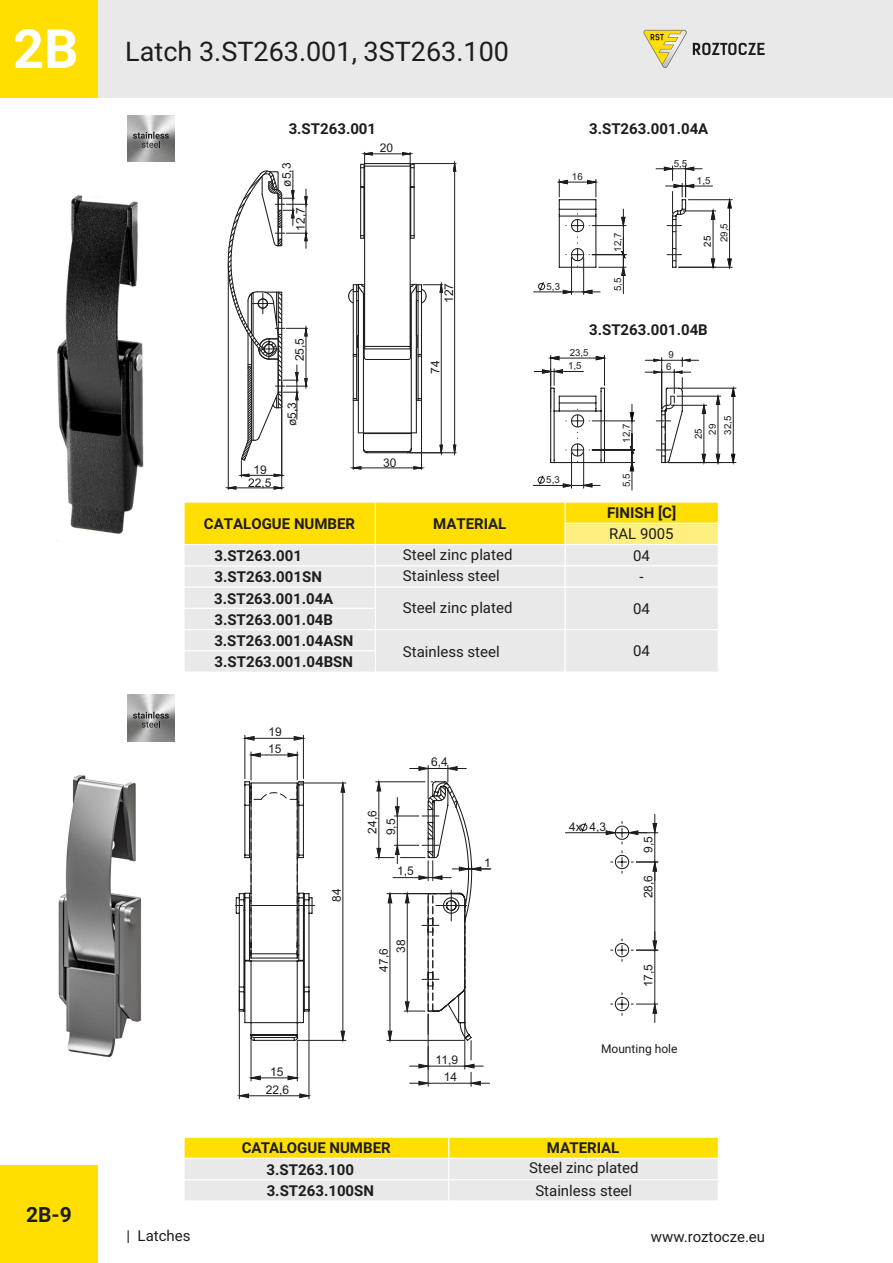
<style>
.page{position:relative;width:893px;height:1263px;background:#fff}
.page>*{position:absolute;margin:0;border:0;box-sizing:border-box;transform-origin:0 0}
.t1{font:700 54px "Roboto";color:#fff}
.t2{font:27px "Roboto";color:#1d1d1b}
.t3{font:700 21px "Roboto";color:#1d1d1b}
.t4{font:700 15px/20.7px "Roboto";color:#1d1d1b}
.t5{font:15px/20.9px "Roboto";color:#1d1d1b}
.t6{font:12px/17.1px "Arial";color:#1d1d1b;text-align:center}
.t7{font:12px "Roboto";color:#1d1d1b}
.t8{font:9.75px/13.5px "Arial";color:#1d1d1b}
.t9{font:9.75px "Arial";color:#000}
</style>
<div class="page">
<div style="left:0;top:1165px;width:98px;height:98px;background:#ffde00"></div>
<div style="left:0;top:0;width:893px;height:98px;background:#e9e9e9"></div>
<svg style="left:643px;top:30px;width:44px;height:38px"></svg>
<svg style="left:693px;top:43px;width:72px;height:12px"></svg>
<div style="left:0;top:0;width:98px;height:98px;background:#ffde00"></div>
<div style="left:183px;top:565px;width:193px;height:23px;background:#e9e9e9;border:1px solid #fff"></div>
<div style="left:564px;top:501px;width:155px;height:23px;background:#ffde00;border:1px solid #fff"></div>
<div style="left:375px;top:501px;width:191px;height:44px;background:#ffde00;border:1px solid #fff"></div>
<div style="left:183px;top:501px;width:193px;height:44px;background:#ffde00;border:1px solid #fff"></div>
<div style="left:564px;top:544px;width:155px;height:22px;background:#e9e9e9"></div>
<div style="left:183px;top:544px;width:193px;height:22px;background:#e9e9e9;border:1px solid #fff"></div>
<div style="left:375px;top:544px;width:191px;height:22px;background:#e9e9e9;border:1px solid #fff"></div>
<div style="left:375px;top:565px;width:191px;height:23px;background:#e9e9e9;border:1px solid #fff"></div>
<div style="left:564px;top:565px;width:155px;height:23px;background:#e9e9e9;border:1px solid #fff"></div>
<img style="left:57px;top:195px;width:87px;height:347px">
<div style="left:564px;top:523px;width:155px;height:22px;background:#ffee80;border:1px solid #fff"></div>
<hr style="left:533px;top:485px;width:38px;height:1px;background:#1d1d1b">
<hr style="left:682px;top:388px;width:54px;height:1px;background:#1d1d1b">
<hr style="left:669px;top:462px;width:67px;height:1px;background:#1d1d1b">
<hr style="left:688px;top:199px;width:44px;height:1px;background:#1d1d1b">
<hr style="left:679px;top:267px;width:53px;height:1px;background:#1d1d1b">
<svg style="left:727px;top:199px;width:9px;height:264px"></svg>
<svg style="left:645px;top:357px;width:76px;height:107px"></svg>
<svg style="left:534px;top:179px;width:101px;height:312px"></svg>
<svg style="left:656px;top:166px;width:60px;height:102px"></svg>
<div style="left:183px;top:629px;width:193px;height:22px;background:#e9e9e9"></div>
<div style="left:564px;top:586px;width:155px;height:44px;background:#e9e9e9;border:1px solid #fff"></div>
<div style="left:183px;top:586px;width:193px;height:23px;background:#e9e9e9;border:1px solid #fff"></div>
<div style="left:375px;top:586px;width:191px;height:44px;background:#e9e9e9;border:1px solid #fff"></div>
<div style="left:375px;top:629px;width:191px;height:44px;background:#e9e9e9;border:1px solid #fff"></div>
<div style="left:564px;top:629px;width:155px;height:44px;background:#e9e9e9;border:1px solid #fff"></div>
<div style="left:183px;top:608px;width:193px;height:22px;background:#e9e9e9;border:1px solid #fff"></div>
<div style="left:183px;top:650px;width:193px;height:23px;background:#e9e9e9;border:1px solid #fff"></div>
<hr style="left:281px;top:382px;width:1px;height:107px;background:#1d1d1b">
<hr style="left:228px;top:264px;width:1px;height:225px;background:#1d1d1b">
<hr style="left:421px;top:400px;width:1px;height:69px;background:#1d1d1b">
<hr style="left:353px;top:400px;width:1px;height:69px;background:#1d1d1b">
<svg style="left:228px;top:486px;width:54px;height:3px"></svg>
<svg style="left:353px;top:466px;width:68px;height:3px"></svg>
<svg style="left:348px;top:152px;width:108px;height:305px"></svg>
<svg style="left:227px;top:170px;width:80px;height:307px"></svg>
<img style="left:128px;top:115px;width:46px;height:47px">
<svg style="left:133px;top:132px;width:36px;height:16px"></svg>
<img style="left:128px;top:695px;width:46px;height:47px">
<svg style="left:133px;top:712px;width:36px;height:15px"></svg>
<div style="left:183px;top:1179px;width:266px;height:22px;background:#e9e9e9;border:1px solid #fff"></div>
<div style="left:448px;top:1136px;width:271px;height:23px;background:#ffde00;border:1px solid #fff"></div>
<div style="left:183px;top:1136px;width:266px;height:23px;background:#ffde00;border:1px solid #fff"></div>
<div style="left:183px;top:1158px;width:266px;height:22px;background:#e9e9e9;border:1px solid #fff"></div>
<div style="left:448px;top:1158px;width:271px;height:22px;background:#e9e9e9;border:1px solid #fff"></div>
<div style="left:448px;top:1179px;width:271px;height:22px;background:#e9e9e9;border:1px solid #fff"></div>
<svg style="left:580px;top:822px;width:7px;height:10px"></svg>
<svg style="left:240px;top:1093px;width:9px;height:5px"></svg>
<svg style="left:299px;top:1093px;width:10px;height:5px"></svg>
<svg style="left:340px;top:782px;width:5px;height:11px"></svg>
<svg style="left:340px;top:1031px;width:5px;height:9px"></svg>
<hr style="left:239px;top:1095px;width:70px;height:1px;background:#1d1d1b">
<hr style="left:239px;top:990px;width:1px;height:109px;background:#1d1d1b">
<hr style="left:309px;top:990px;width:1px;height:109px;background:#1d1d1b">
<hr style="left:565px;top:832px;width:50px;height:1px;background:#1d1d1b">
<hr style="left:251px;top:1038px;width:1px;height:43px;background:#1d1d1b">
<hr style="left:297px;top:1041px;width:1px;height:40px;background:#1d1d1b">
<hr style="left:343px;top:783px;width:1px;height:257px;background:#1d1d1b">
<hr style="left:300px;top:783px;width:46px;height:1px;background:#1d1d1b">
<hr style="left:297px;top:1040px;width:49px;height:1px;background:#1d1d1b">
<hr style="left:245px;top:735px;width:1px;height:44px;background:#1d1d1b">
<hr style="left:303px;top:735px;width:1px;height:44px;background:#1d1d1b">
<svg style="left:250px;top:1075px;width:48px;height:5px"></svg>
<svg style="left:244px;top:736px;width:60px;height:5px"></svg>
<svg style="left:235px;top:752px;width:80px;height:289px"></svg>
<svg style="left:376px;top:765px;width:115px;height:321px"></svg>
<svg style="left:606px;top:814px;width:52px;height:208px"></svg>
<img style="left:58px;top:774px;width:84px;height:284px">
<h1 class="t1" style="left:13px;top:27px;width:67px">2B</h1>
<h3 class="t3" style="left:26px;top:1206px;width:47px">2B-9</h3>
<h2 class="t2" style="left:125px;top:40px;width:385px">Latch 3.ST263.001, 3ST263.100</h2>
<p class="t4" style="left:289px;top:120px;width:89px">3.ST263.001</p>
<p class="t6" style="left:279px;top:187px;width:26px;rotate:-90deg">ø5,3</p>
<p class="t6" style="left:293px;top:231px;width:25px;rotate:-90deg">12,7</p>
<p class="t6" style="left:292px;top:361px;width:25px;rotate:-90deg">25,5</p>
<p class="t6" style="left:253px;top:463px;width:15px">19</p>
<p class="t6" style="left:248px;top:475px;width:25px">22,5</p>
<p class="t6" style="left:284px;top:426px;width:26px;rotate:-90deg">ø5,3</p>
<p class="t6" style="left:380px;top:140px;width:15px">20</p>
<p class="t6" style="left:383px;top:455px;width:15px">30</p>
<p class="t6" style="left:442px;top:303px;width:22px;rotate:-90deg">127</p>
<p class="t6" style="left:428px;top:374px;width:15px;rotate:-90deg">74</p>
<p class="t4" style="left:204px;top:515px;width:153px">CATALOGUE NUMBER</p>
<p class="t4" style="left:433px;top:515px;width:75px">MATERIAL</p>
<p class="t5" style="left:403px;top:546px;width:111px">Steel zinc plated<br>Stainless steel</p>
<p class="t4" style="left:214px;top:547px;width:109px">3.ST263.001<br>3.ST263.001SN</p>
<p class="t4" style="left:214px;top:589px;width:121px">3.ST263.001.04A</p>
<p class="t4" style="left:214px;top:631px;width:141px">3.ST263.001.04ASN</p>
<p class="t4" style="left:214px;top:611px;width:120px">3.ST263.001.04B</p>
<p class="t4" style="left:215px;top:653px;width:140px">3.ST263.001.04BSN</p>
<p class="t5" style="left:403px;top:598px;width:111px">Steel zinc plated</p>
<p class="t5" style="left:403px;top:642px;width:98px">Stainless steel</p>
<p class="t4" style="left:589px;top:120px;width:121px">3.ST263.001.04A</p>
<p class="t8" style="left:572px;top:171px;width:12px">16</p>
<p class="t8" style="left:674px;top:157px;width:15px">5,5</p>
<p class="t8" style="left:697px;top:175px;width:15px">1,5</p>
<p class="t8" style="left:547px;top:280px;width:15px">5,3</p>
<p class="t8" style="left:612px;top:251px;width:20px;rotate:-90deg">12,7</p>
<p class="t8" style="left:612px;top:291px;width:15px;rotate:-90deg">5,5</p>
<p class="t9" style="left:704px;top:247px;width:12px;rotate:-90deg">25</p>
<p class="t8" style="left:718px;top:242px;width:20px;rotate:-90deg">29,5</p>
<p class="t4" style="left:589px;top:321px;width:120px">3.ST263.001.04B</p>
<p class="t8" style="left:568px;top:347px;width:22px">23,5<br>1,5</p>
<p class="t8" style="left:666px;top:350px;width:9px;line-height:11.9px">9<br>6</p>
<p class="t8" style="left:546px;top:474px;width:15px">5,3</p>
<p class="t8" style="left:620px;top:443px;width:20px;rotate:-90deg">12,7</p>
<p class="t8" style="left:620px;top:487px;width:15px;rotate:-90deg">5,5</p>
<p class="t4" style="left:607px;top:504px;width:71px">FINISH [C]</p>
<p class="t5" style="left:609px;top:524px;width:66px">RAL 9005</p>
<p class="t5" style="left:633px;top:547px;width:18px">04</p>
<p class="t5" style="left:640px;top:567px;width:6px">-</p>
<p class="t5" style="left:633px;top:599px;width:18px">04</p>
<p class="t5" style="left:633px;top:642px;width:18px">04</p>
<p class="t8" style="left:692px;top:439px;width:17px;line-height:14.1px;text-align:center;rotate:-90deg">25<br>29</p>
<p class="t8" style="left:722px;top:435px;width:20px;rotate:-90deg">32,5</p>
<p class="t6" style="left:269px;top:724px;width:15px">19</p>
<p class="t6" style="left:268px;top:741px;width:15px">15</p>
<p class="t6" style="left:329px;top:902px;width:15px;rotate:-90deg">84</p>
<p class="t6" style="left:365px;top:834px;width:25px;rotate:-90deg">24,6</p>
<p class="t6" style="left:383px;top:835px;width:18px;rotate:-90deg">9,5</p>
<p class="t6" style="left:397px;top:864px;width:18px">1,5</p>
<p class="t6" style="left:431px;top:755px;width:18px">6,4</p>
<p class="t6" style="left:393px;top:953px;width:15px;rotate:-90deg">38</p>
<p class="t6" style="left:376px;top:972px;width:25px;rotate:-90deg">47,6</p>
<p class="t6" style="left:484px;top:855px;width:8px">1</p>
<p class="t6" style="left:270px;top:1064px;width:15px">15</p>
<p class="t6" style="left:266px;top:1082px;width:25px">22,6</p>
<p class="t4" style="left:242px;top:1139px;width:150px">CATALOGUE NUMBER</p>
<p class="t4" style="left:267px;top:1161px;width:109px">3.ST263.100<br>3.ST263.100SN</p>
<p class="t6" style="left:436px;top:1052px;width:24px">11,9<br>14</p>
<p class="t6" style="left:569px;top:819px;width:38px">4x 4,3</p>
<p class="t6" style="left:641px;top:852px;width:18px;rotate:-90deg">9,5</p>
<p class="t6" style="left:641px;top:898px;width:25px;rotate:-90deg">28,6</p>
<p class="t6" style="left:641px;top:987px;width:25px;rotate:-90deg">17,5</p>
<p class="t7" style="left:601px;top:1044px;width:78px">Mounting hole</p>
<p class="t4" style="left:547px;top:1139px;width:74px">MATERIAL</p>
<p class="t5" style="left:535px;top:1182px;width:98px">Stainless steel</p>
<p class="t5" style="left:529px;top:1159px;width:111px">Steel zinc plated</p>
<p class="t5" style="left:126px;top:1226px;width:66px">| Latches</p>
<p class="t5" style="left:651px;top:1227px;width:116px">www.roztocze.eu</p>
</div>
